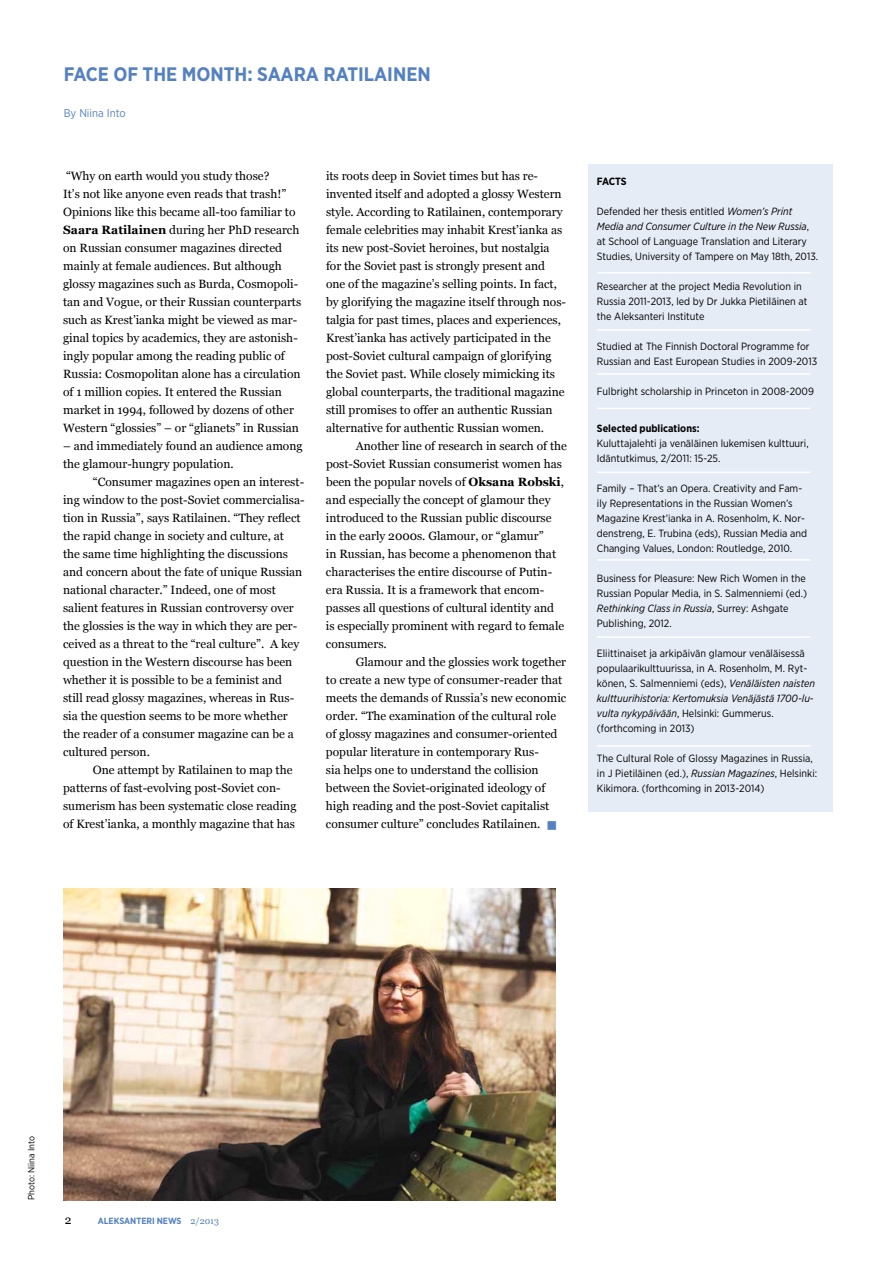
<style>
.page{position:relative;width:893px;height:1263px;background:#fff}
.page>*{position:absolute;margin:0;border:0;box-sizing:border-box;transform-origin:0 0}
.t1{font:700 19.5px "Gotham Narrow";color:#5481c1}
.t2{font:12px/18px "Georgia";color:#000}
.t3{font:11.25px "Gotham Narrow";color:#5481c1}
.t4{font:10.5px/15px "Gotham Narrow";color:#000}
.t5{font:700 10.5px "Gotham Narrow";color:#000}
.t6{font:700 9px "Gotham Narrow";color:#5481c1}
.t7{font:9px "Gotham Narrow";color:#000}
.s1{font-weight:700}
.s2{color:#5481c1}
.s3{font-style:italic}
.s4{font-family:"Georgia";font-weight:400}
</style>
<div class="page">
<div style="left:588px;top:164px;width:244px;height:648px;background:#e5ecf5"></div>
<hr style="left:597px;top:329px;width:214px;height:2px;background:#fff">
<hr style="left:597px;top:373px;width:214px;height:2px;background:#fff">
<hr style="left:597px;top:272px;width:214px;height:2px;background:#fff">
<hr style="left:597px;top:408px;width:214px;height:1px;background:#fff">
<hr style="left:597px;top:472px;width:214px;height:1px;background:#fff">
<hr style="left:597px;top:559px;width:214px;height:2px;background:#fff">
<hr style="left:597px;top:636px;width:214px;height:2px;background:#fff">
<hr style="left:597px;top:745px;width:214px;height:2px;background:#fff">
<img style="left:63px;top:889px;width:493px;height:312px">
<h1 class="t1" style="left:64px;top:61px;width:368px">FACE OF THE MONTH: SAARA RATILAINEN</h1>
<p class="t3" style="left:64px;top:106px;width:63px">By Niina Into</p>
<p class="t2" style="left:63px;top:167px;width:240px">“Why on earth would you study those?<br>It’s not like anyone even reads that trash!” Opinions like this became all-too familiar to <span class="s1">Saara Ratilainen</span> during her PhD research on Russian consumer magazines directed mainly at female audiences. But although glossy magazines such as Burda, Cosmopoli&shy;tan and Vogue, or their Russian counterparts such as Krest’ianka might be viewed as mar&shy;ginal topics by academics, they are astonish&shy;ingly popular among the reading public of Russia: Cosmopolitan alone has a circulation of 1 million copies. It entered the Russian market in 1994, followed by dozens of other Western “glossies” – or “glianets” in Russian</p>
<p class="t2" style="left:63px;top:437px;width:241px">– and immediately found an audience among the glamour-hungry population.</p>
<p class="t2" style="left:63px;top:473px;width:243px;text-indent:30px">“Consumer magazines open an interest&shy;ing window to the post-Soviet commercialisa&shy;tion in Russia”, says Ratilainen. “They reflect the rapid change in society and culture, at<br>the same time highlighting the discussions and concern about the fate of unique Russian national character.” Indeed, one of most salient features in Russian controversy over the glossies is the way in which they are per&shy;ceived as a threat to the “real culture”. A key question in the Western discourse has been whether it is possible to be a feminist and still read glossy magazines, whereas in Rus&shy;sia the question seems to be more whether the reader of a consumer magazine can be a cultured person.</p>
<p class="t2" style="left:63px;top:761px;width:235px;text-indent:30px">One attempt by Ratilainen to map the patterns of fast-evolving post-Soviet con&shy;sumerism has been systematic close reading of Krest’ianka, a monthly magazine that has</p>
<p class="t2" style="left:326px;top:167px;width:242px">its roots deep in Soviet times but has re&shy;invented itself and adopted a glossy Western style. According to Ratilainen, contemporary female celebrities may inhabit Krest’ianka as its new post-Soviet heroines, but nostalgia for the Soviet past is strongly present and one of the magazine’s selling points. In fact, by glorifying the magazine itself through nos&shy;talgia for past times, places and experiences, Krest’ianka has actively participated in the post-Soviet cultural campaign of glorifying the Soviet past. While closely mimicking its global counterparts, the traditional magazine still promises to offer an authentic Russian alternative for authentic Russian women.</p>
<p class="t2" style="left:326px;top:437px;width:242px;text-indent:30px">Another line of research in search of the post-Soviet Russian consumerist women has been the popular novels of <span class="s1">Oksana Robski</span>, and especially the concept of glamour they introduced to the Russian public discourse<br>in the early 2000s. Glamour, or “glamur”<br>in Russian, has become a phenomenon that characterises the entire discourse of Putin&shy;era Russia. It is a framework that encom&shy;passes all questions of cultural identity and<br>is especially prominent with regard to female consumers.</p>
<p class="t2" style="left:326px;top:653px;width:242px;text-indent:30px">Glamour and the glossies work together to create a new type of consumer-reader that meets the demands of Russia’s new economic order. “The examination of the cultural role of glossy magazines and consumer-oriented popular literature in contemporary Rus-<br>sia helps one to understand the collision between the Soviet-originated ideology of high reading and the post-Soviet capitalist consumer culture” concludes Ratilainen. <span class="s2">■</span></p>
<p class="t5" style="left:597px;top:174px;width:31px">FACTS</p>
<p class="t4" style="left:597px;top:203px;width:223px">Defended her thesis entitled <span class="s3">Women’s Print Media and Consumer Culture in the New Russia</span>, at School of Language Translation and Literary Studies, University of Tampere on May 18th, 2013.</p>
<p class="t4" style="left:597px;top:278px;width:212px">Researcher at the project Media Revolution in<br>Russia 2011-2013, led by Dr Jukka Pietiläinen at the Aleksanteri Institute</p>
<p class="t4" style="left:597px;top:338px;width:222px">Studied at The Finnish Doctoral Programme for<br>Russian and East European Studies in 2009-2013</p>
<p class="t4" style="left:597px;top:383px;width:219px">Fulbright scholarship in Princeton in 2008-2009</p>
<p class="t5" style="left:597px;top:422px;width:104px">Selected publications:</p>
<p class="t4" style="left:597px;top:436px;width:213px">Kuluttajalehti ja venäläinen lukemisen kulttuuri,<br>Idäntutkimus, 2/2011: 15-25.</p>
<p class="t4" style="left:597px;top:481px;width:212px">Family – That’s an Opera. Creativity and Fam&shy;ily Representations in the Russian Women’s Magazine Krest’ianka in A. Rosenholm, K. Nor&shy;denstreng, E. Trubina (eds), Russian Media and Changing Values, London: Routledge, 2010.</p>
<p class="t4" style="left:597px;top:571px;width:212px">Business for Pleasure: New Rich Women in the Russian Popular Media, in S. Salmenniemi (ed.)<br><span class="s3">Rethinking Class in Russia</span>, Surrey: Ashgate Publishing, 2012.</p>
<p class="t4" style="left:597px;top:646px;width:220px">Eliittinaiset ja arkipäivän glamour venäläisessä populaarikulttuurissa, in A. Rosenholm, M. Ryt&shy;könen, S. Salmenniemi (eds), <span class="s3">Venäläisten naisten kulttuurihistoria: Kertomuksia Venäjästä 1700-lu&shy;vulta nykypäivään</span>, Helsinki: Gummerus. (forthcoming in 2013)</p>
<p class="t4" style="left:597px;top:751px;width:222px">The Cultural Role of Glossy Magazines in Russia, in J Pietiläinen (ed.), <span class="s3">Russian Magazines</span>, Helsinki:<br>Kikimora. (forthcoming in 2013-2014)</p>
<p class="t7" style="left:26px;top:1200px;width:66px;rotate:-90deg">Photo: Niina Into</p>
<p class="t2" style="left:65px;top:1211px;width:8px">2</p>
<p class="t6" style="left:98px;top:1215px;width:123px">ALEKSANTERI NEWS <span class="s4">2/2013</span></p>
</div>
